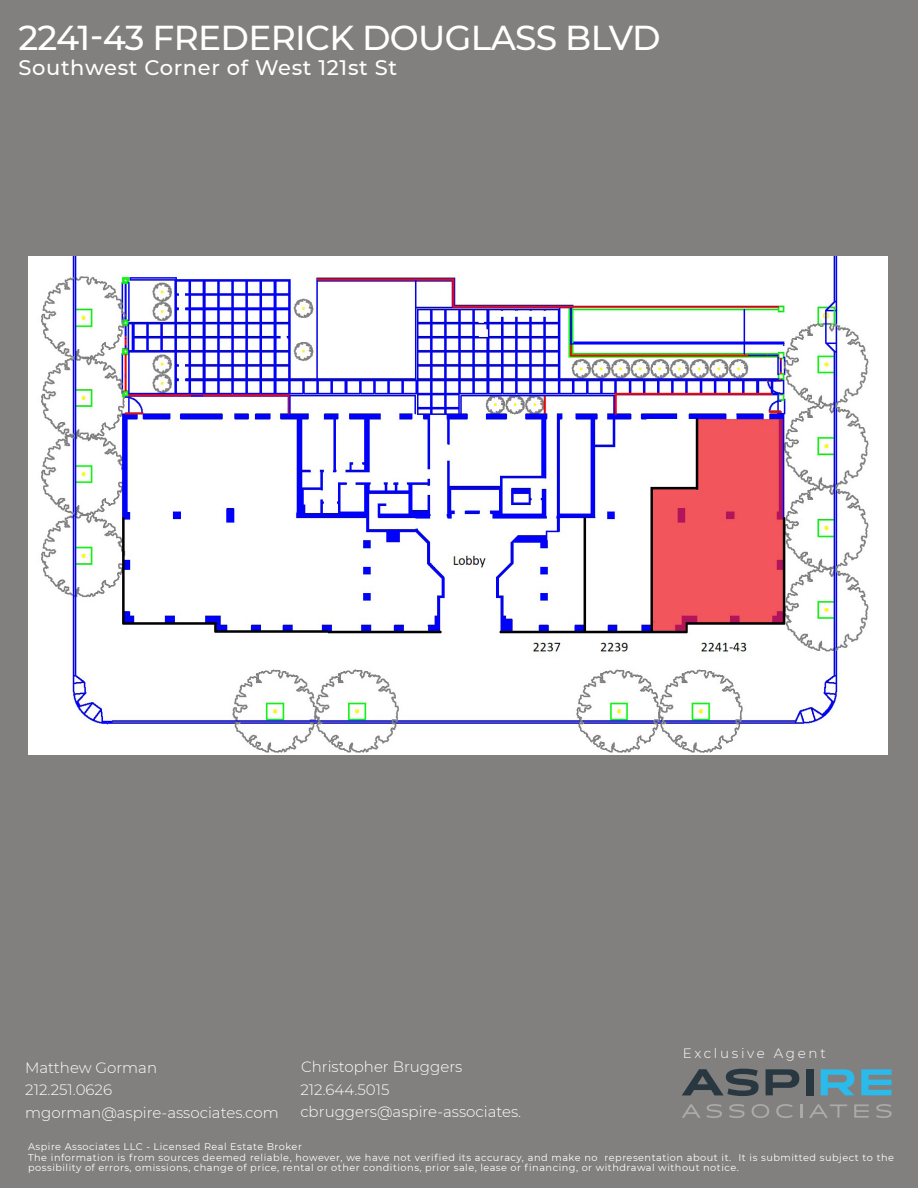
<style>
.page{position:relative;width:918px;height:1188px;background:#81807e}
.page>*{position:absolute;margin:0;border:0;box-sizing:border-box;transform-origin:0 0}
.t1{font:500 34.5px "Montserrat";letter-spacing:-.02em;color:#fff}
.t2{font:500 21px "Montserrat";letter-spacing:.03em;color:#fff}
.t3{font:300 15px/22.5px "Montserrat";color:#fff}
.t4{font:300 13.5px "Montserrat";letter-spacing:.2em;color:#fff}
.t5{font:9.75px/10.5px "Montserrat";letter-spacing:.05em;color:#fff}
</style>
<div class="page">
<svg style="left:682px;top:1069px;width:77px;height:27px;background:#555b5f"></svg>
<svg style="left:766px;top:1069px;width:33px;height:26px"></svg>
<div style="left:806px;top:1069px;width:8px;height:26px;background:#293740"></div>
<svg style="left:821px;top:1069px;width:34px;height:26px"></svg>
<svg style="left:861px;top:1069px;width:31px;height:26px"></svg>
<svg style="left:707px;top:1104px;width:15px;height:14px"></svg>
<svg style="left:729px;top:1104px;width:16px;height:14px"></svg>
<svg style="left:752px;top:1104px;width:17px;height:14px"></svg>
<svg style="left:776px;top:1104px;width:17px;height:14px"></svg>
<svg style="left:800px;top:1104px;width:2px;height:14px"></svg>
<svg style="left:809px;top:1104px;width:38px;height:14px"></svg>
<svg style="left:854px;top:1104px;width:15px;height:14px"></svg>
<svg style="left:876px;top:1104px;width:16px;height:14px"></svg>
<svg style="left:682px;top:1104px;width:19px;height:14px"></svg>
<img style="left:29px;top:257px;width:858px;height:498px">
<h1 class="t1" style="left:19px;top:14px;width:644px">2241-43 Frederick douglass blvd</h1>
<h2 class="t2" style="left:19px;top:53px;width:380px">Southwest Corner of West 121st St</h2>
<h3 class="t3" style="left:25px;top:1056px;width:255px">Matthew Gorman<br>212.251.0626 mgorman@aspire-associates.com</h3>
<h3 class="t3" style="left:300px;top:1055px;width:222px">Christopher Bruggers<br>212.644.5015 cbruggers@aspire-associates.</h3>
<h3 class="t4" style="left:683px;top:1044px;width:144px">Exclusive Agent</h3>
<p class="t5" style="left:28px;top:1141px;width:868px">Aspire Associates LLC - Licensed Real Estate Broker<br>The information is from sources deemed reliable, however, we have not verified its accuracy, and make no representation about it. It is submitted subject to the possibility of errors, omissions, change of price, rental or other conditions, prior sale, lease or financing, or withdrawal without notice.</p>
</div>
